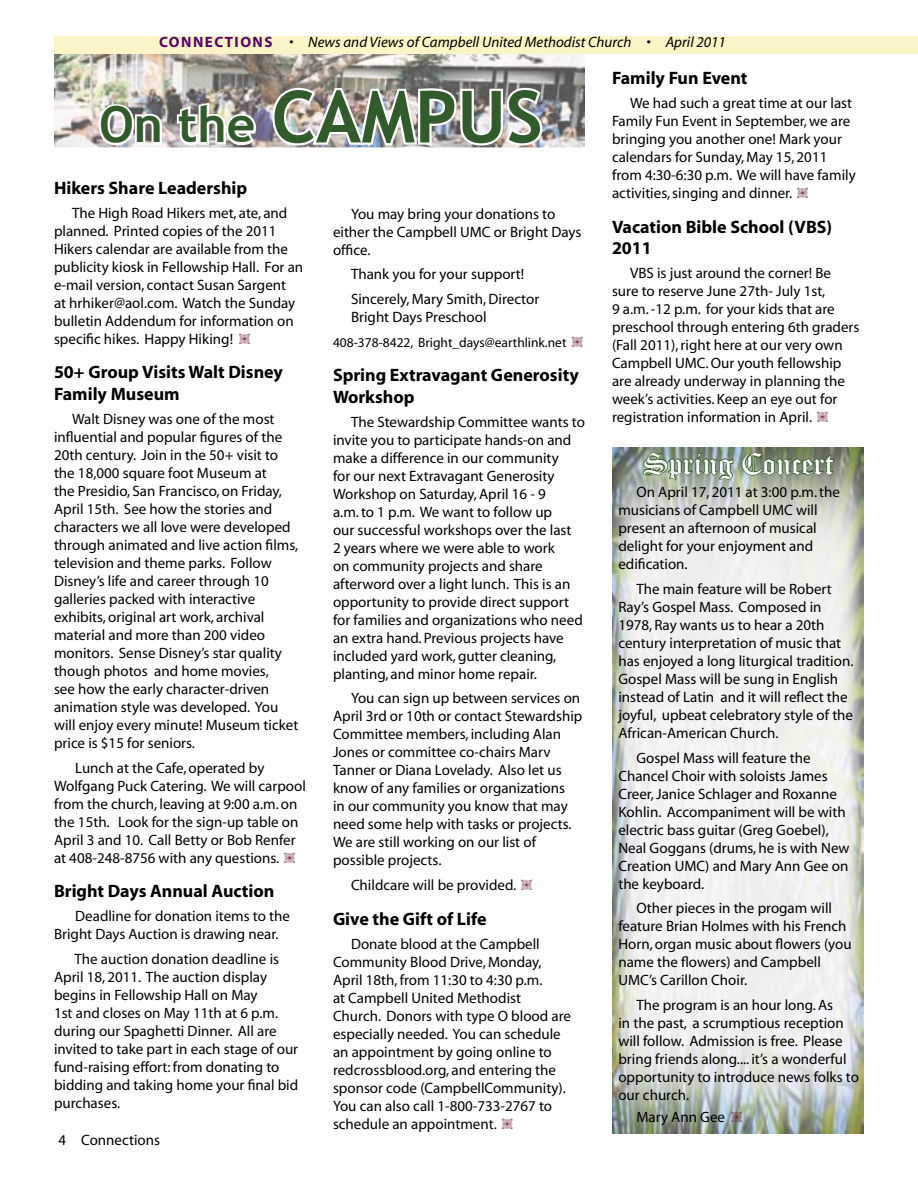
<style>
.page{position:relative;width:918px;height:1188px;background:#fff}
.page>*{position:absolute;margin:0;border:0;box-sizing:border-box;transform-origin:0 0}
.t1{font:700 72px "Trebuchet MS";color:#325b2b}
.t2{font:30px "Old English Text";color:#fff}
.t3{font:700 18px/21.6px "Myriad";color:#000}
.t4{font:15px/18px "Myriad";color:#000}
.t5{font:italic 15px "Myriad";color:#000}
.t6{font:13.5px "Myriad";color:#000}
.s1{font-weight:700;font-style:normal;color:#5c036a}
.s2{font-size:49.5px}
</style>
<div class="page">
<div style="left:55px;top:36px;width:863px;height:18px;background:#faf4c6"></div>
<img style="left:54px;top:54px;width:531px;height:93px">
<img style="left:55px;top:54px;width:530px;height:1px">
<svg style="left:96px;top:102px;width:68px;height:46px"></svg>
<svg style="left:175px;top:100px;width:83px;height:48px"></svg>
<img style="left:270px;top:86px;width:275px;height:62px">
<img style="left:612px;top:447px;width:252px;height:687px">
<svg style="left:642px;top:451px;width:92px;height:30px;background:#738a72"></svg>
<svg style="left:741px;top:451px;width:94px;height:26px;background:#657a5b"></svg>
<svg style="left:731px;top:1111px;width:11px;height:11px"></svg>
<p class="t5" style="left:159px;top:35px;width:569px"><span class="s1">CONNECTIONS</span> • News and Views of Campbell United Methodist Church • April 2011</p>
<h1 class="t1" style="left:99px;top:72px;width:445px"><span class="s2">On the</span> CAMPUS</h1>
<p class="t3" style="left:54px;top:178px;width:195px">Hikers Share Leadership</p>
<p class="t4" style="left:54px;top:205px;width:251px;text-indent:18px">The High Road Hikers met, ate, and planned. Printed copies of the 2011<br>Hikers calendar are available from the publicity kiosk in Fellowship Hall. For an e-mail version, contact Susan Sargent<br>at hrhiker@aol.com. Watch the Sunday bulletin Addendum for information on specific hikes. Happy Hiking!</p>
<p class="t3" style="left:54px;top:362px;width:230px">50+ Group Visits Walt Disney<br>Family Museum</p>
<p class="t4" style="left:54px;top:411px;width:246px;text-indent:18px">Walt Disney was one of the most influential and popular figures of the 20th century. Join in the 50+ visit to the 18,000 square foot Museum at<br>the Presidio, San Francisco, on Friday, April 15th. See how the stories and characters we all love were developed through animated and live action films, television and theme parks. Follow Disney’s life and career through 10 galleries packed with interactive exhibits, original art work, archival material and more than 200 video monitors. Sense Disney’s star quality though photos and home movies,<br>see how the early character-driven animation style was developed. You will enjoy every minute! Museum ticket price is $15 for seniors.</p>
<p class="t4" style="left:54px;top:759px;width:253px;text-indent:21px">Lunch at the Cafe, operated by Wolfgang Puck Catering. We will carpool from the church, leaving at 9:00 a.m. on the 15th. Look for the sign-up table on April 3 and 10. Call Betty or Bob Renfer at 408-248-8756 with any questions.</p>
<p class="t3" style="left:54px;top:881px;width:222px">Bright Days Annual Auction</p>
<p class="t4" style="left:54px;top:908px;width:238px;text-indent:21px">Deadline for donation items to the<br>Bright Days Auction is drawing near.</p>
<p class="t4" style="left:54px;top:951px;width:246px;text-indent:21px">The auction donation deadline is April 18, 2011. The auction display begins in Fellowship Hall on May<br>1st and closes on May 11th at 6 p.m. during our Spaghetti Dinner. All are invited to take part in each stage of our fund-raising effort: from donating to bidding and taking home your final bid purchases.</p>
<p class="t3" style="left:612px;top:68px;width:137px">Family Fun Event</p>
<p class="t4" style="left:612px;top:95px;width:245px;text-indent:18px">We had such a great time at our last Family Fun Event in September, we are bringing you another one! Mark your calendars for Sunday, May 15, 2011 from 4:30-6:30 p.m. We will have family activities, singing and dinner.</p>
<p class="t3" style="left:612px;top:217px;width:222px">Vacation Bible School (VBS)<br>2011</p>
<p class="t4" style="left:612px;top:265px;width:249px;text-indent:18px">VBS is just around the corner! Be sure to reserve June 27th- July 1st,<br>9 a.m. -12 p.m. for your kids that are preschool through entering 6th graders (Fall 2011), right here at our very own Campbell UMC. Our youth fellowship are already underway in planning the week’s activities. Keep an eye out for registration information in April.</p>
<h2 class="t2" style="left:643px;top:445px;width:192px">Spring Concert</h2>
<p class="t4" style="left:618px;top:484px;width:223px;text-indent:18px">On April 17, 2011 at 3:00 p.m. the musicians of Campbell UMC will present an afternoon of musical delight for your enjoyment and edification.</p>
<p class="t4" style="left:618px;top:581px;width:237px;text-indent:18px">The main feature will be Robert Ray’s Gospel Mass. Composed in 1978, Ray wants us to hear a 20th century interpretation of music that has enjoyed a long liturgical tradition.<br>Gospel Mass will be sung in English instead of Latin and it will reflect the joyful, upbeat celebratory style of the African-American Church.</p>
<p class="t4" style="left:618px;top:749px;width:233px;text-indent:18px">Gospel Mass will feature the<br>Chancel Choir with soloists James<br>Creer, Janice Schlager and Roxanne<br>Kohlin. Accompaniment will be with electric bass guitar (Greg Goebel),<br>Neal Goggans (drums, he is with New<br>Creation UMC) and Mary Ann Gee on the keyboard.</p>
<p class="t4" style="left:618px;top:900px;width:235px;text-indent:18px">Other pieces in the progam will feature Brian Holmes with his French<br>Horn, organ music about flowers (you name the flowers) and Campbell<br>UMC’s Carillon Choir.</p>
<p class="t4" style="left:618px;top:997px;width:242px;text-indent:18px">The program is an hour long. As<br>in the past, a scrumptious reception will follow. Admission is free. Please bring friends along.... it’s a wonderful opportunity to introduce news folks to our church.</p>
<p class="t4" style="left:636px;top:1109px;width:90px">Mary Ann Gee</p>
<p class="t4" style="left:333px;top:205px;width:250px;text-indent:18px">You may bring your donations to either the Campbell UMC or Bright Days office.</p>
<p class="t4" style="left:351px;top:263px;width:190px;line-height:24.8px">Thank you for your support!<br>Sincerely, Mary Smith, Director</p>
<p class="t4" style="left:351px;top:309px;width:137px">Bright Days Preschool</p>
<p class="t6" style="left:333px;top:336px;width:235px">408-378-8422, Bright_days@earthlink.net</p>
<p class="t3" style="left:333px;top:365px;width:247px">Spring Extravagant Generosity<br>Workshop</p>
<p class="t4" style="left:333px;top:413px;width:253px;text-indent:18px">The Stewardship Committee wants to invite you to participate hands-on and make a difference in our community<br>for our next Extravagant Generosity Workshop on Saturday, April 16 - 9<br>a.m. to 1 p.m. We want to follow up<br>our successful workshops over the last<br>2 years where we were able to work<br>on community projects and share afterword over a light lunch. This is an opportunity to provide direct support for families and organizations who need an extra hand. Previous projects have included yard work, gutter cleaning, planting, and minor home repair.</p>
<p class="t4" style="left:333px;top:690px;width:251px;text-indent:18px">You can sign up between services on April 3rd or 10th or contact Stewardship Committee members, including Alan Jones or committee co-chairs Marv Tanner or Diana Lovelady. Also let us know of any families or organizations<br>in our community you know that may need some help with tasks or projects.<br>We are still working on our list of possible projects.</p>
<p class="t4" style="left:351px;top:877px;width:167px">Childcare will be provided.</p>
<p class="t3" style="left:333px;top:908px;width:155px">Give the Gift of Life</p>
<p class="t4" style="left:333px;top:935px;width:240px;text-indent:18px">Donate blood at the Campbell Community Blood Drive, Monday, April 18th, from 11:30 to 4:30 p.m.<br>at Campbell United Methodist Church. Donors with type O blood are especially needed. You can schedule an appointment by going online to redcrossblood.org, and entering the sponsor code (CampbellCommunity).<br>You can also call 1-800-733-2767 to schedule an appointment.</p>
<p class="t4" style="left:59px;top:1132px;width:103px">4 Connections</p>
</div>
